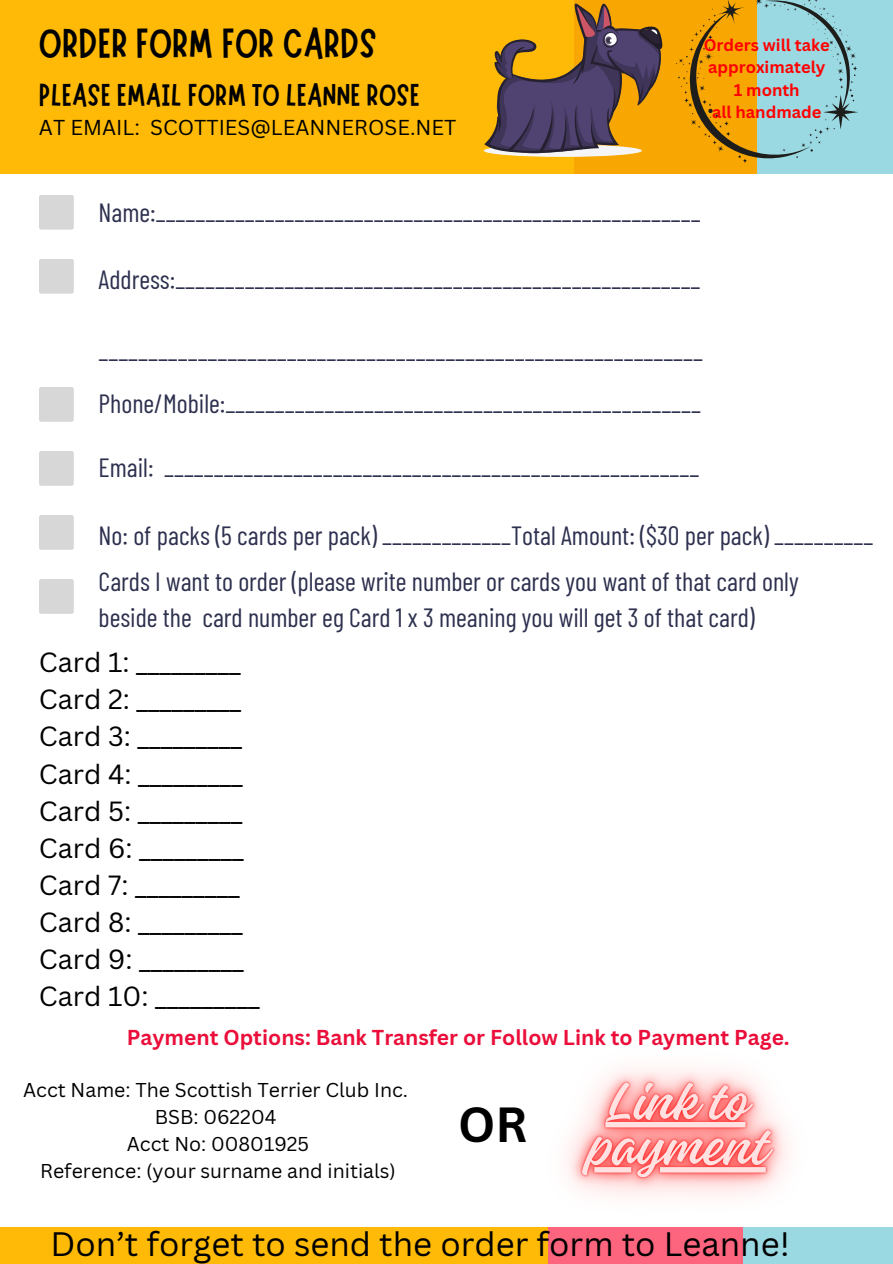
<style>
.page{position:relative;width:893px;height:1264px;background:#fff}
.page>*{position:absolute;margin:0;border:0;box-sizing:border-box;transform-origin:0 0}
.t1{font:700 48px "Canva Sans";color:#000}
.t2{font:42px "Marykate";color:#000}
.t3{font:33px "Canva Sans";color:#000}
.t4{font:31.5px "Marykate";color:#000}
.t5{font:27px/37.2px "Canva Sans";color:#000}
.t6{font:26.4px/36.2px "Barlow Condensed";color:#2d304e}
.t7{font:700 21px "Canva Sans";color:#eb0e3a}
.t8{font:21px "Canva Sans";color:#000}
.t9{font:19.5px/27px "Canva Sans";color:#000;text-align:center}
.t10{font:700 16.5px/22.5px "Canva Sans";color:#f00;text-align:center}
</style>
<div class="page">
<div style="left:573px;top:0;width:188px;height:173px;background:#f8a602"></div>
<div style="left:757px;top:0;width:135px;height:173px;background:#9ad8e2"></div>
<div style="left:0;top:0;width:573px;height:173px;background:#feba07"></div>
<div style="left:547px;top:1227px;width:199px;height:36px;background:#fd647e"></div>
<div style="left:743px;top:1227px;width:149px;height:36px;background:#9ad8e2"></div>
<div style="left:0;top:1227px;width:547px;height:36px;background:#feba07"></div>
<div style="left:39px;top:195px;width:35px;height:35px;background:#d7d7d7;border-radius:2px"></div>
<div style="left:39px;top:451px;width:35px;height:35px;background:#d7d7d7;border-radius:2px"></div>
<div style="left:39px;top:579px;width:35px;height:35px;background:#d7d7d7;border-radius:2px"></div>
<div style="left:39px;top:259px;width:35px;height:35px;background:#d7d7d7;border-radius:2px"></div>
<div style="left:39px;top:515px;width:35px;height:35px;background:#d7d7d7;border-radius:2px"></div>
<div style="left:39px;top:387px;width:35px;height:35px;background:#d7d7d7;border-radius:2px"></div>
<svg style="left:484px;top:0;width:178px;height:157px"></svg>
<svg style="left:676px;top:0;width:182px;height:163px"></svg>
<img style="left:547px;top:1069px;width:240px;height:191px">
<h2 class="t2" style="left:39px;top:16px;width:340px">ORDER FORM FOR CARDS</h2>
<p class="t4" style="left:39px;top:74px;width:382px">PLEASE EMAIL FORM TO LEANNE ROSE</p>
<p class="t8" style="left:39px;top:112px;width:419px">AT EMAIL: SCOTTIES@LEANNEROSE.NET</p>
<p class="t10" style="left:703px;top:33px;width:127px">Orders will take approximately<br>1 month<br>all handmade</p>
<p class="t6" style="left:99px;top:193px;width:603px">Name:_______________________________________________________</p>
<p class="t6" style="left:99px;top:260px;width:603px">Address:_____________________________________________________</p>
<p class="t6" style="left:99px;top:332px;width:606px">_____________________________________________________________</p>
<p class="t6" style="left:99px;top:384px;width:604px">Phone/Mobile:________________________________________________</p>
<p class="t6" style="left:99px;top:448px;width:602px">Email: ______________________________________________________</p>
<p class="t6" style="left:99px;top:516px;width:776px">No: of packs (5 cards per pack) _____________Total Amount: ($30 per pack) __________</p>
<p class="t6" style="left:99px;top:562px;width:701px">Cards I want to order (please write number or cards you want of that card only beside the card number eg Card 1 x 3 meaning you will get 3 of that card)</p>
<p class="t5" style="left:39px;top:643px;width:222px">Card 1: _________<br>Card 2: _________<br>Card 3: _________<br>Card 4: _________<br>Card 5: _________<br>Card 6: _________<br>Card 7: _________<br>Card 8: _________<br>Card 9: _________<br>Card 10: _________</p>
<p class="t7" style="left:127px;top:1022px;width:664px">Payment Options: Bank Transfer or Follow Link to Payment Page.</p>
<p class="t9" style="left:23px;top:1075px;width:386px">Acct Name: The Scottish Terrier Club Inc.<br>BSB: 062204<br>Acct No: 00801925<br>Reference: (your surname and initials)</p>
<h1 class="t1" style="left:458px;top:1090px;width:71px">OR</h1>
<p class="t3" style="left:50px;top:1220px;width:741px">Don’t forget to send the order form to Leanne!</p>
</div>
